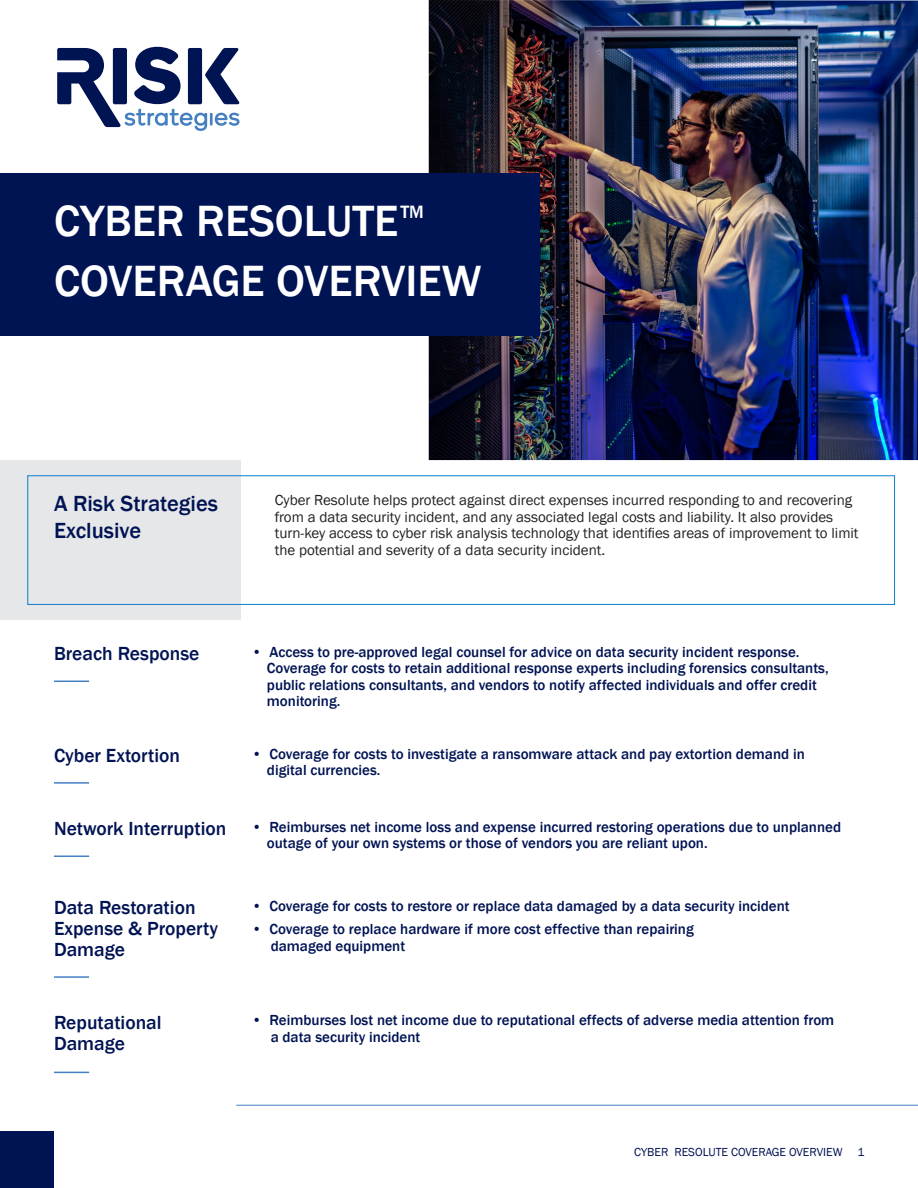
<style>
.page{position:relative;width:918px;height:1188px;background:#fff}
.page>*{position:absolute;margin:0;border:0;box-sizing:border-box;transform-origin:0 0}
.t1{font:500 45px/60px "Franklin Gothic";color:#fff}
.t2{font:500 22.5px "Franklin Gothic";color:#001353}
.t3{font:500 19.5px/21px "Franklin Gothic";color:#001353}
.t4{font:500 18.3px "Franklin Gothic";color:#fff}
.t5{font:500 15px/16.5px "Franklin Gothic";color:#001353}
.t6{font:15px/16.5px "Franklin Gothic";color:#231f20}
.t7{font:12px "Franklin Gothic";color:#001353}
</style>
<div class="page">
<hr style="left:236px;top:1105px;width:682px;height:1px;background:#4480c2">
<div style="left:0;top:1132px;width:54px;height:56px;background:#001353"></div>
<hr style="left:54px;top:681px;width:35px;height:1px;background:#4480c2">
<svg style="left:57px;top:47px;width:183px;height:84px"></svg>
<img style="left:429px;top:0;width:489px;height:460px">
<div style="left:0;top:173px;width:540px;height:162px;background:#001353"></div>
<div style="left:0;top:460px;width:241px;height:160px;background:#e6e7e9"></div>
<div style="left:27px;top:475px;width:868px;height:130px;border:1px solid #0a7eca"></div>
<hr style="left:54px;top:782px;width:35px;height:2px;background:#4480c2">
<hr style="left:54px;top:855px;width:35px;height:2px;background:#4480c2">
<hr style="left:54px;top:976px;width:35px;height:2px;background:#4480c2">
<hr style="left:54px;top:1072px;width:35px;height:1px;background:#4480c2">
<p class="t1" style="left:54px;top:192px;width:429px">CYBER RESOLUTE<br>COVERAGE OVERVIEW</p>
<p class="t4" style="left:400px;top:201px;width:25px">TM</p>
<p class="t2" style="left:54px;top:489px;width:166px">A Risk Strategies</p>
<p class="t2" style="left:54px;top:516px;width:89px">Exclusive</p>
<p class="t6" style="left:275px;top:493px;width:585px">Cyber Resolute helps protect against direct expenses incurred responding to and recovering from a data security incident, and any associated legal costs and liability. It also provides turn-key access to cyber risk analysis technology that identifies areas of improvement to limit the potential and severity of a data security incident.</p>
<p class="t3" style="left:54px;top:643px;width:147px">Breach Response</p>
<p class="t5" style="left:267px;top:644px;width:563px;text-indent:-15px">• Access to pre-approved legal counsel for advice on data security incident response.<br>Coverage for costs to retain additional response experts including forensics consultants, public relations consultants, and vendors to notify affected individuals and offer credit monitoring.</p>
<p class="t3" style="left:54px;top:745px;width:128px">Cyber Extortion</p>
<p class="t5" style="left:267px;top:745px;width:539px;text-indent:-15px">• Coverage for costs to investigate a ransomware attack and pay extortion demand in digital currencies.</p>
<p class="t3" style="left:54px;top:818px;width:174px">Network Interruption</p>
<p class="t5" style="left:267px;top:819px;width:576px;text-indent:-15px">• Reimburses net income loss and expense incurred restoring operations due to unplanned outage of your own systems or those of vendors you are reliant upon.</p>
<p class="t3" style="left:54px;top:897px;width:165px">Data Restoration<br>Expense &amp; Property<br>Damage</p>
<p class="t5" style="left:252px;top:898px;width:539px">• Coverage for costs to restore or replace data damaged by a data security incident</p>
<p class="t5" style="left:271px;top:921px;width:425px;text-indent:-19px">• Coverage to replace hardware if more cost effective than repairing damaged equipment</p>
<p class="t3" style="left:54px;top:1012px;width:109px">Reputational<br>Damage</p>
<p class="t5" style="left:271px;top:1012px;width:565px;text-indent:-19px">• Reimburses lost net income due to reputational effects of adverse media attention from a data security incident</p>
<p class="t7" style="left:634px;top:1145px;width:210px">CYBER RESOLUTE COVERAGE OVERVIEW</p>
<p class="t7" style="left:858px;top:1145px;width:9px">1</p>
</div>
